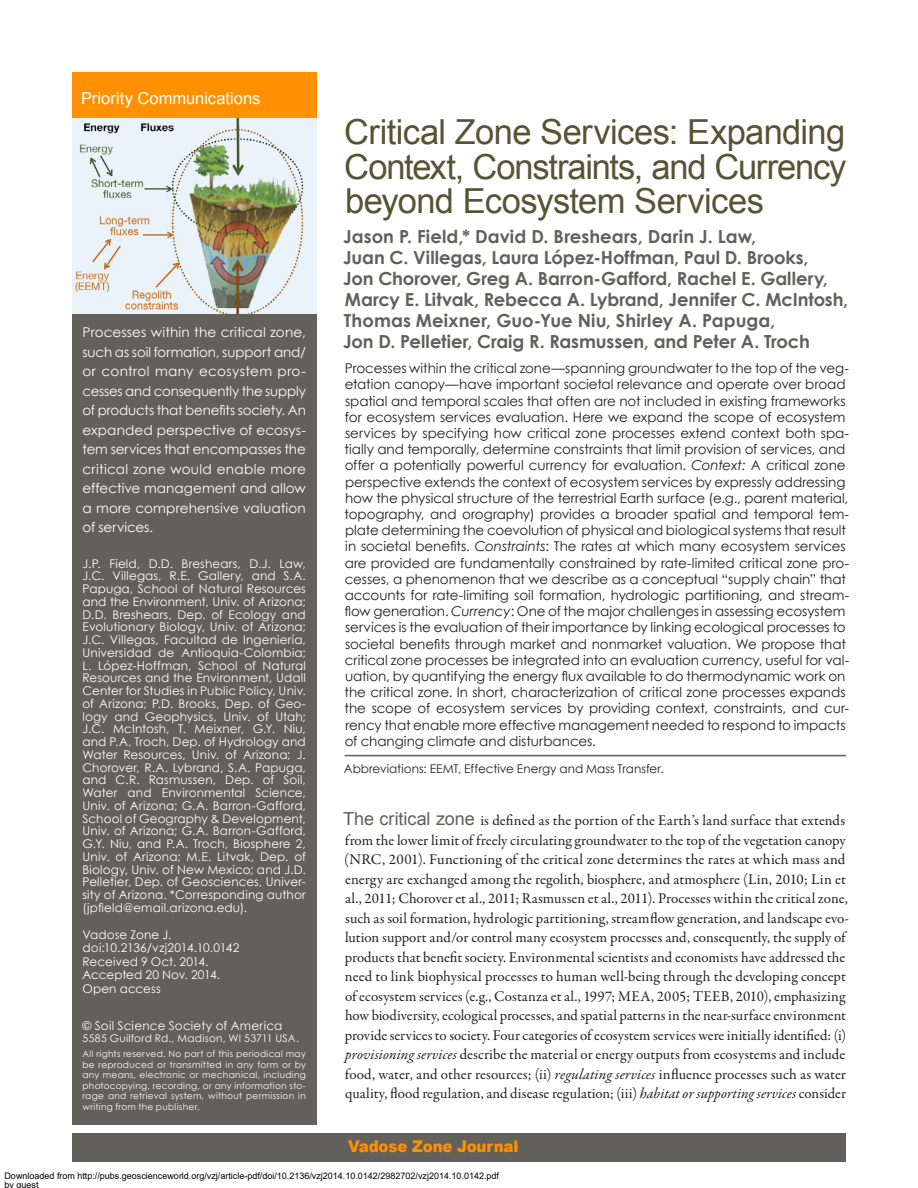
<style>
.page{position:relative;width:918px;height:1188px;background:#fff}
.page>*{position:absolute;margin:0;border:0;box-sizing:border-box;transform-origin:0 0}
.t1{font:34.5px/34.5px "Arial";letter-spacing:-.03em;color:#565434;text-align:justify}
.t2{font:700 18px/21px "Century Gothic";letter-spacing:-.005em;color:#635f5b}
.t3{font:16.5px "Arial";color:#fff}
.t4{font:900 16.2px "Arial";letter-spacing:-.01em;color:#ff9100;scale:.93 1}
.t5{font:15px/19.5px "Garamond Premr Pro";color:#231f20}
.t6{font:13.5px/16.2px "Century Gothic";letter-spacing:-.005em;color:#231f20}
.t7{font:13.5px/19.5px "Century Gothic";letter-spacing:.005em;color:#fff;text-align:justify}
.t8{font:12px/12.8px "Century Gothic";letter-spacing:.01em;color:#fff;text-align:justify}
.t9{font:12px "Century Gothic";color:#231f20}
.t10{font:10.5px "Century Gothic";letter-spacing:.025em;color:#fff}
.t11{font:9px/10.5px "Century Gothic";letter-spacing:.035em;color:#fff;text-align:justify}
.t12{font:9px/9px "Arial";color:#000}
.s1{font-style:italic}
.s2{font-family:"Arial";font-size:18px;color:#635f5b}
</style>
<div class="page">
<div style="left:72px;top:1133px;width:774px;height:28px;background:#635f5b"></div>
<hr style="left:345px;top:755px;width:501px;height:1px;background:#635f5b">
<div style="left:72px;top:308px;width:244px;height:817px;background:#635f5b"></div>
<div style="left:72px;top:72px;width:244px;height:50px;background:#ff9100"></div>
<img style="left:72px;top:119px;width:244px;height:194px">
<p class="t3" style="left:81px;top:87px;width:181px">Priority Communications</p>
<p class="t7" style="left:82px;top:323px;width:225px">Processes within the critical zone, such as soil formation, support and/ or control many ecosystem pro&shy;cesses and consequently the supply of products that benefits society. An expanded perspective of ecosys&shy;tem services that encompasses the critical zone would enable more effective management and allow a more comprehensive valuation of services.</p>
<p class="t8" style="left:82px;top:557px;width:225px">J.P. Field, D.D. Breshears, D.J. Law, J.C. Villegas, R.E. Gallery, and S.A.<br>Papuga, School of Natural Resources and the Environment, Univ. of Arizona; D.D. Breshears, Dep. of Ecology and Evolutionary Biology, Univ. of Arizona; J.C. Villegas, Facultad de Ingeniería, Universidad de Antioquia-Colombia; L. López-Hoffman, School of Natural Resources and the Environment, Udall Center for Studies in Public Policy, Univ. of Arizona; P.D. Brooks, Dep. of Geo&shy;logy and Geophysics, Univ. of Utah; J.C. McIntosh, T. Meixner, G.Y. Niu, and P.A. Troch, Dep. of Hydrology and Water Resources, Univ. of Arizona; J.<br>Chorover, R.A. Lybrand, S.A. Papuga, and C.R. Rasmussen, Dep. of Soil, Water and Environmental Science, Univ. of Arizona; G.A. Barron-Gafford, School of Geography &amp; Development, Univ. of Arizona; G.A. Barron-Gafford, G.Y. Niu, and P.A. Troch, Biosphere 2, Univ. of Arizona; M.E. Litvak, Dep. of Biology, Univ. of New Mexico; and J.D.<br>Pelletier, Dep. of Geosciences, Univer&shy;sity of Arizona. *Corresponding author (jpfield@email.arizona.edu).</p>
<p class="t8" style="left:82px;top:928px;width:158px;line-height:13.5px;text-align:left">Vadose Zone J. doi:10.2136/vzj2014.10.0142<br>Received 9 Oct. 2014.<br>Accepted 20 Nov. 2014.<br>Open access</p>
<p class="t8" style="left:82px;top:1019px;width:201px">© Soil Science Society of America</p>
<p class="t10" style="left:82px;top:1031px;width:218px">5585 Guilford Rd., Madison, WI 53711 USA.</p>
<p class="t11" style="left:82px;top:1049px;width:225px">All rights reserved. No part of this periodical may be reproduced or transmitted in any form or by any means, electronic or mechanical, including photocopying, recording, or any information sto&shy;rage and retrieval system, without permission in writing from the publisher.</p>
<h1 class="t1" style="left:344px;top:115px;width:504px">Critical Zone Services: Expanding Context, Constraints, and Currency beyond Ecosystem Services</h1>
<p class="t2" style="left:343px;top:225px;width:507px">Jason P. Field,* David D. Breshears, Darin J. Law,<br>Juan C. Villegas, Laura López-Hoffman, Paul D. Brooks,<br>Jon Chorover, Greg A. Barron-Gafford, Rachel E. Gallery, Marcy E. Litvak, Rebecca A. Lybrand, Jennifer C. McIntosh, Thomas Meixner, Guo-Yue Niu, Shirley A. Papuga,<br>Jon D. Pelletier, Craig R. Rasmussen, and Peter A. Troch</p>
<p class="t6" style="left:344px;top:360px;width:506px">Processes within the critical zone—spanning groundwater to the top of the veg&shy;etation canopy—have important societal relevance and operate over broad spatial and temporal scales that often are not included in existing frameworks for ecosystem services evaluation. Here we expand the scope of ecosystem services by specifying how critical zone processes extend context both spa&shy;tially and temporally, determine constraints that limit provision of services, and offer a potentially powerful currency for evaluation. <span class="s1">Context:</span> A critical zone perspective extends the context of ecosystem services by expressly addressing how the physical structure of the terrestrial Earth surface (e.g., parent material, topography, and orography) provides a broader spatial and temporal tem&shy;plate determining the coevolution of physical and biological systems that result in societal benefits. <span class="s1">Constraints</span>: The rates at which many ecosystem services are provided are fundamentally constrained by rate-limited critical zone pro&shy;cesses, a phenomenon that we describe as a conceptual “supply chain” that accounts for rate-limiting soil formation, hydrologic partitioning, and stream&shy;flow generation. <span class="s1">Currency</span>: One of the major challenges in assessing ecosystem services is the evaluation of their importance by linking ecological processes to societal benefits through market and nonmarket valuation. We propose that critical zone processes be integrated into an evaluation currency, useful for val&shy;uation, by quantifying the energy flux available to do thermodynamic work on the critical zone. In short, characterization of critical zone processes expands the scope of ecosystem services by providing context, constraints, and cur&shy;rency that enable more effective management needed to respond to impacts of changing climate and disturbances.</p>
<p class="t9" style="left:344px;top:760px;width:322px">Abbreviations: EEMT, Effective Energy and Mass Transfer.</p>
<p class="t5" style="left:343px;top:811px;width:507px"><span class="s2">The critical zone</span> is defined as the portion of the Earth’s land surface that extends from the lower limit of freely circulating groundwater to the top of the vegetation canopy (NRC, 2001). Functioning of the critical zone determines the rates at which mass and energy are exchanged among the regolith, biosphere, and atmosphere (Lin, 2010; Lin et al., 2011; Chorover et al., 2011; Rasmussen et al., 2011). Processes within the critical zone, such as soil formation, hydrologic partitioning, streamflow generation, and landscape evo&shy;lution support and/or control many ecosystem processes and, consequently, the supply of products that benefit society. Environmental scientists and economists have addressed the need to link biophysical processes to human well-being through the developing concept of ecosystem services (e.g., Costanza et al., 1997; MEA, 2005; TEEB, 2010), emphasizing how biodiversity, ecological processes, and spatial patterns in the near-surface environment provide services to society. Four categories of ecosystem services were initially identified: (i) <span class="s1">provisioning services</span> describe the material or energy outputs from ecosystems and include food, water, and other resources; (ii) <span class="s1">regulating services</span> influence processes such as water quality, flood regulation, and disease regulation; (iii) <span class="s1">habitat or supporting services</span> consider</p>
<p class="t4" style="left:348px;top:1135px;width:185px">Vadose Zone Journal</p>
<p class="t12" style="left:4px;top:1172px;width:496px">Downloaded from http://pubs.geoscienceworld.org/vzj/article-pdf/doi/10.2136/vzj2014.10.0142/2982702/vzj2014.10.0142.pdf by guest</p>
</div>
